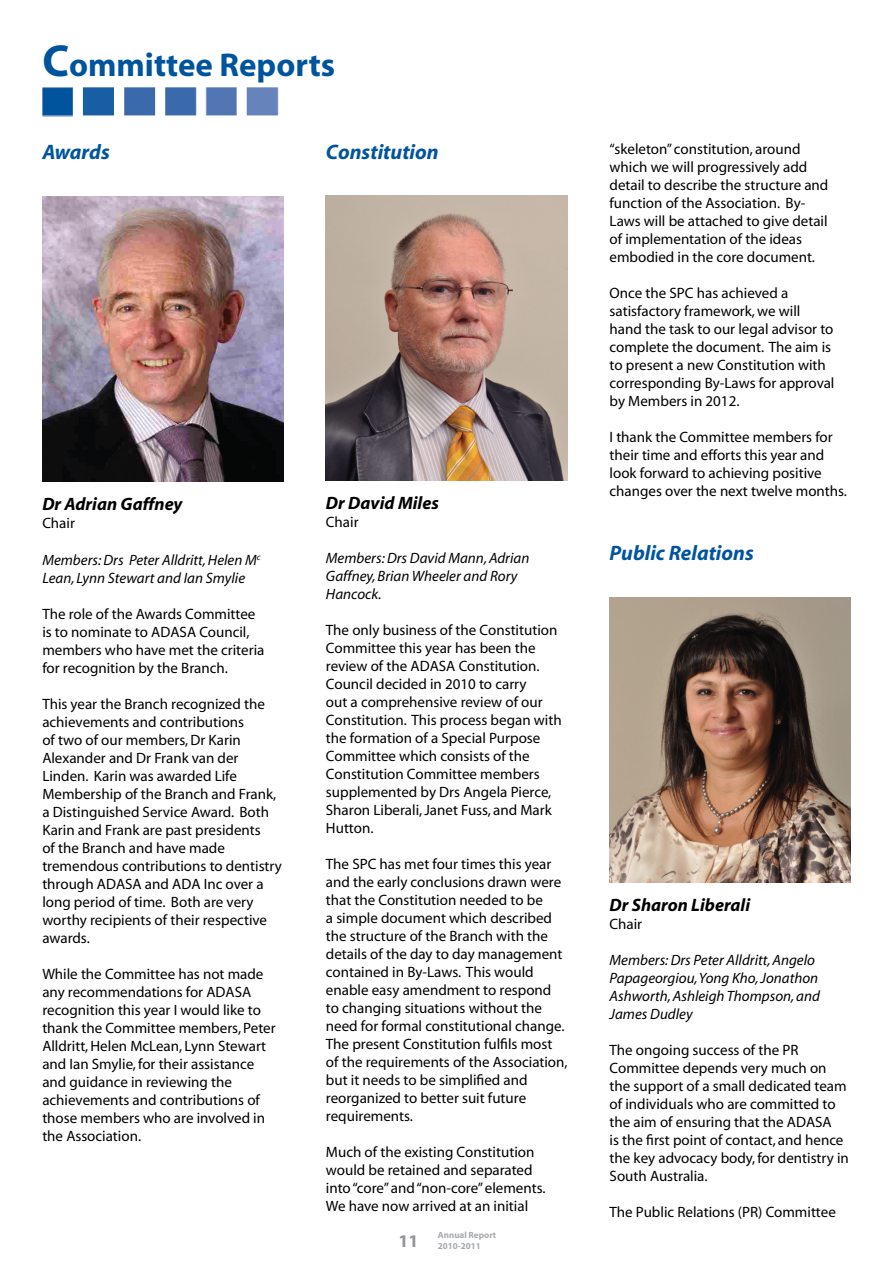
<style>
.page{position:relative;width:893px;height:1263px;background:#fff}
.page>*{position:absolute;margin:0;border:0;box-sizing:border-box;transform-origin:0 0}
.t1{font:700 33px "Myriad";color:#00549e}
.t2{font:italic 700 21px "Myriad";color:#00549e}
.t3{font:italic 700 18px "Myriad";color:#000}
.t4{font:700 18px "Myriad";color:#939598}
.t5{font:15px/18px "Myriad";color:#000}
.t6{font:italic 15px/18px "Myriad";color:#000}
.t7{font:700 9px/10.8px "Myriad";color:#a7a9ac}
.s1{font-size:45px}
</style>
<div class="page">
<img style="left:42px;top:87px;width:237px;height:29px">
<img style="left:42px;top:197px;width:241px;height:284px">
<img style="left:326px;top:195px;width:241px;height:285px">
<img style="left:609px;top:597px;width:241px;height:285px">
<h1 class="t1" style="left:42px;top:53px;width:294px"><span class="s1">C</span>ommittee Reports</h1>
<h2 class="t2" style="left:42px;top:144px;width:69px">Awards</h2>
<h2 class="t2" style="left:326px;top:144px;width:114px">Constitution</h2>
<p class="t3" style="left:42px;top:497px;width:142px">Dr Adrian Gaffney</p>
<p class="t5" style="left:42px;top:515px;width:34px">Chair</p>
<p class="t6" style="left:42px;top:553px;width:220px">Members: Drs Peter Alldritt, Helen M<sup>c<br></sup>Lean, Lynn Stewart and Ian Smylie</p>
<p class="t5" style="left:42px;top:606px;width:223px">The role of the Awards Committee is to nominate to ADASA Council, members who have met the criteria for recognition by the Branch.</p>
<p class="t5" style="left:42px;top:696px;width:241px">This year the Branch recognized the achievements and contributions<br>of two of our members, Dr Karin<br>Alexander and Dr Frank van der<br>Linden. Karin was awarded Life<br>Membership of the Branch and Frank, a Distinguished Service Award. Both<br>Karin and Frank are past presidents<br>of the Branch and have made tremendous contributions to dentistry through ADASA and ADA Inc over a long period of time. Both are very worthy recipients of their respective awards.</p>
<p class="t5" style="left:42px;top:966px;width:235px">While the Committee has not made any recommendations for ADASA recognition this year I would like to thank the Committee members, Peter<br>Alldritt, Helen McLean, Lynn Stewart and Ian Smylie, for their assistance and guidance in reviewing the achievements and contributions of those members who are involved in the Association.</p>
<p class="t3" style="left:326px;top:496px;width:114px">Dr David Miles</p>
<p class="t5" style="left:326px;top:514px;width:34px">Chair</p>
<p class="t6" style="left:326px;top:550px;width:205px">Members: Drs David Mann, Adrian<br>Gaffney, Brian Wheeler and Rory<br>Hancock.</p>
<p class="t5" style="left:326px;top:622px;width:237px">The only business of the Constitution<br>Committee this year has been the review of the ADASA Constitution.<br>Council decided in 2010 to carry<br>out a comprehensive review of our<br>Constitution. This process began with the formation of a Special Purpose<br>Committee which consists of the<br>Constitution Committee members supplemented by Drs Angela Pierce,<br>Sharon Liberali, Janet Fuss, and Mark<br>Hutton.</p>
<p class="t5" style="left:326px;top:856px;width:243px">The SPC has met four times this year and the early conclusions drawn were that the Constitution needed to be<br>a simple document which described the structure of the Branch with the details of the day to day management contained in By-Laws. This would enable easy amendment to respond to changing situations without the need for formal constitutional change.<br>The present Constitution fulfils most of the requirements of the Association, but it needs to be simplified and reorganized to better suit future requirements.</p>
<p class="t5" style="left:326px;top:1144px;width:221px">Much of the existing Constitution would be retained and separated into “core” and “non-core” elements.<br>We have now arrived at an initial</p>
<p class="t4" style="left:398px;top:1234px;width:21px">11</p>
<p class="t7" style="left:438px;top:1231px;width:60px">Annual Report<br>2010-2011</p>
<p class="t5" style="left:609px;top:142px;width:220px">“skeleton” constitution, around which we will progressively add detail to describe the structure and function of the Association. By-Laws will be attached to give detail of implementation of the ideas embodied in the core document.</p>
<p class="t5" style="left:609px;top:286px;width:226px">Once the SPC has achieved a satisfactory framework, we will hand the task to our legal advisor to complete the document. The aim is to present a new Constitution with corresponding By-Laws for approval by Members in 2012.</p>
<p class="t5" style="left:609px;top:430px;width:239px">I thank the Committee members for their time and efforts this year and look forward to achieving positive changes over the next twelve months.</p>
<h2 class="t2" style="left:609px;top:545px;width:146px">Public Relations</h2>
<p class="t3" style="left:609px;top:898px;width:142px">Dr Sharon Liberali</p>
<p class="t5" style="left:609px;top:916px;width:34px">Chair</p>
<p class="t6" style="left:609px;top:952px;width:212px">Members: Drs Peter Alldritt, Angelo<br>Papageorgiou, Yong Kho, Jonathon<br>Ashworth, Ashleigh Thompson, and<br>James Dudley</p>
<p class="t5" style="left:609px;top:1042px;width:241px">The ongoing success of the PR<br>Committee depends very much on the support of a small dedicated team of individuals who are committed to the aim of ensuring that the ADASA<br>is the first point of contact, and hence the key advocacy body, for dentistry in<br>South Australia.</p>
<p class="t5" style="left:609px;top:1204px;width:228px">The Public Relations (PR) Committee</p>
</div>
